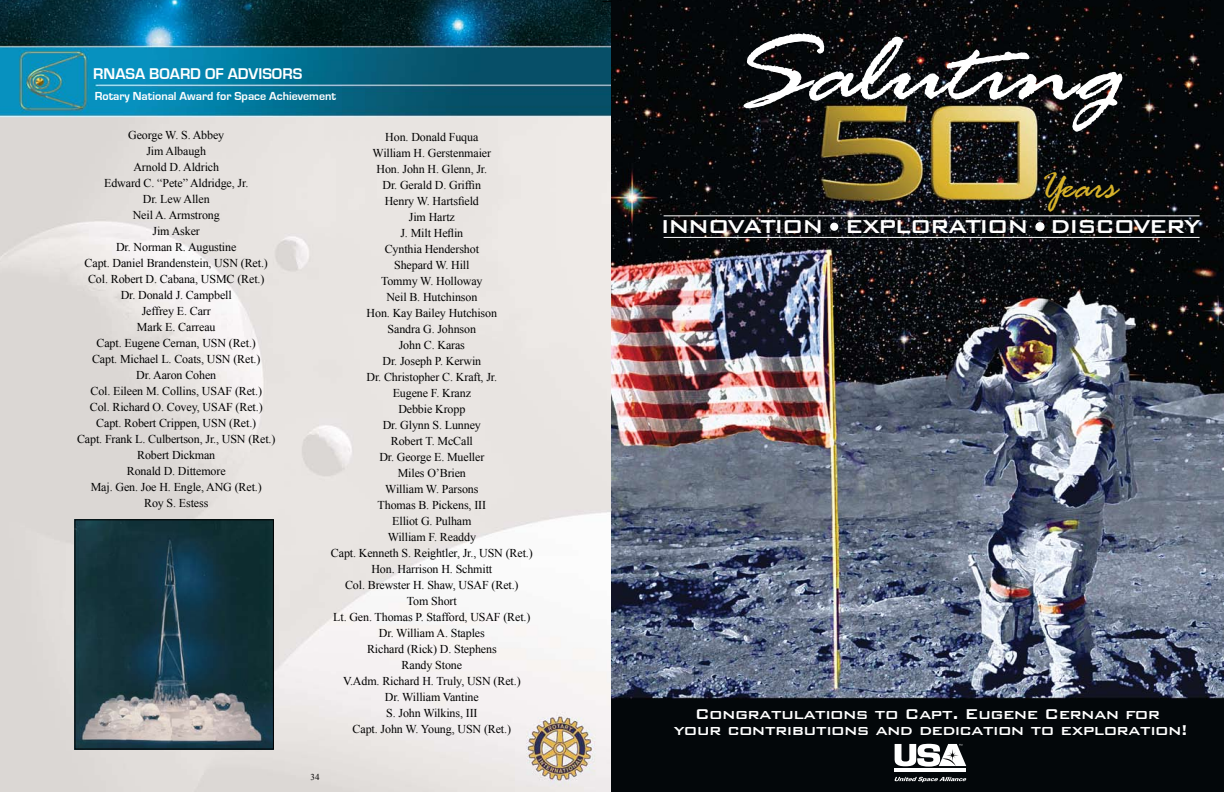
<style>
.page{position:relative;width:1224px;height:792px;background:#fff}
.page>*{position:absolute;margin:0;border:0;box-sizing:border-box;transform-origin:0 0}
.t1{font:104px "Rage Italic Let Plain";letter-spacing:-.005em;color:#fff;scale:1.19 1}
.t2{font:41px "Rage Italic Let Plain";color:#d7b22a}
.t3{font:500 25px "Bank Gothic BT";letter-spacing:-.075em;color:#fff}
.t4{font:500 19px/16px "Bank Gothic BT";letter-spacing:-.035em;color:#fff;text-align:center}
.t5{font:700 16px "Eurostile";color:#fff}
.t6{font:12px/16px "Times New Roman";letter-spacing:-.01em;color:#000;text-align:center}
.t7{font:700 12px "Eurostile";color:#fff}
.t8{font:9px "Times New Roman";color:#000}
.s1{font-size:29px}
</style>
<div class="page">
<img style="left:0;top:0;width:612px;height:792px">
<img style="left:77px;top:521px;width:195px;height:226px">
<div style="left:75px;top:519px;width:199px;height:230px;border:1px solid #000"></div>
<img style="left:612px;top:0;width:612px;height:792px">
<hr style="left:664px;top:215px;width:536px;height:1px;background:#fff">
<hr style="left:664px;top:237px;width:536px;height:1px;background:#fff">
<div style="left:830px;top:223px;width:8px;height:8px;background:#fff;border-radius:50%"></div>
<div style="left:1036px;top:223px;width:8px;height:8px;background:#fff;border-radius:50%"></div>
<div style="left:1035px;top:222px;width:10px;height:9px;border:1px solid #fff;border-radius:50%"></div>
<svg style="left:894px;top:777px;width:72px;height:5px"></svg>
<hr style="left:895px;top:768px;width:71px;height:2px;background:#fff">
<hr style="left:895px;top:770px;width:71px;height:1px;background:#fff">
<svg style="left:895px;top:744px;width:71px;height:23px"></svg>
<h3 class="t5" style="left:93px;top:65px;width:210px">RNASA BOARD OF ADVISORS</h3>
<p class="t7" style="left:95px;top:89px;width:243px">Rotary National Award for Space Achievement</p>
<p class="t6" style="left:77px;top:127px;width:200px">George W. S. Abbey<br>Jim Albaugh<br>Arnold D. Aldrich<br>Edward C. “Pete” Aldridge, Jr.<br>Dr. Lew Allen<br>Neil A. Armstrong<br>Jim Asker<br>Dr. Norman R. Augustine<br>Capt. Daniel Brandenstein, USN (Ret.)<br>Col. Robert D. Cabana, USMC (Ret.)<br>Dr. Donald J. Campbell<br>Jeffrey E. Carr<br>Mark E. Carreau<br>Capt. Eugene Cernan, USN (Ret.)<br>Capt. Michael L. Coats, USN (Ret.)<br>Dr. Aaron Cohen<br>Col. Eileen M. Collins, USAF (Ret.)<br>Col. Richard O. Covey, USAF (Ret.)<br>Capt. Robert Crippen, USN (Ret.)<br>Capt. Frank L. Culbertson, Jr., USN (Ret.)<br>Robert Dickman<br>Ronald D. Dittemore<br>Maj. Gen. Joe H. Engle, ANG (Ret.)<br>Roy S. Estess</p>
<p class="t6" style="left:331px;top:129px;width:203px">Hon. Donald Fuqua<br>William H. Gerstenmaier<br>Hon. John H. Glenn, Jr.<br>Dr. Gerald D. Griffin<br>Henry W. Hartsfield<br>Jim Hartz<br>J. Milt Heflin<br>Cynthia Hendershot<br>Shepard W. Hill<br>Tommy W. Holloway<br>Neil B. Hutchinson<br>Hon. Kay Bailey Hutchison<br>Sandra G. Johnson<br>John C. Karas<br>Dr. Joseph P. Kerwin<br>Dr. Christopher C. Kraft, Jr.<br>Eugene F. Kranz<br>Debbie Kropp<br>Dr. Glynn S. Lunney<br>Robert T. McCall<br>Dr. George E. Mueller<br>Miles O’Brien<br>William W. Parsons<br>Thomas B. Pickens, III<br>Elliot G. Pulham<br>William F. Readdy<br>Capt. Kenneth S. Reightler, Jr., USN (Ret.)<br>Hon. Harrison H. Schmitt<br>Col. Brewster H. Shaw, USAF (Ret.)<br>Tom Short<br>Lt. Gen. Thomas P. Stafford, USAF (Ret.)<br>Dr. William A. Staples<br>Richard (Rick) D. Stephens<br>Randy Stone<br>V.Adm. Richard H. Truly, USN (Ret.)<br>Dr. William Vantine<br>S. John Wilkins, III<br>Capt. John W. Young, USN (Ret.)</p>
<p class="t8" style="left:310px;top:771px;width:10px">34</p>
<h1 class="t1" style="left:739px;top:25px;width:324px">Saluting</h1>
<h2 class="t2" style="left:1042px;top:168px;width:76px">Years</h2>
<h3 class="t3" style="left:660px;top:213px;width:542px">INNOVATION <span class="s1">·</span> EXPLORATION <span class="s1">·</span> DISCOVERY</h3>
<h3 class="t4" style="left:673px;top:705px;width:516px">Congratulations to Capt. Eugene Cernan for your contributions and dedication to exploration!</h3>
</div>
